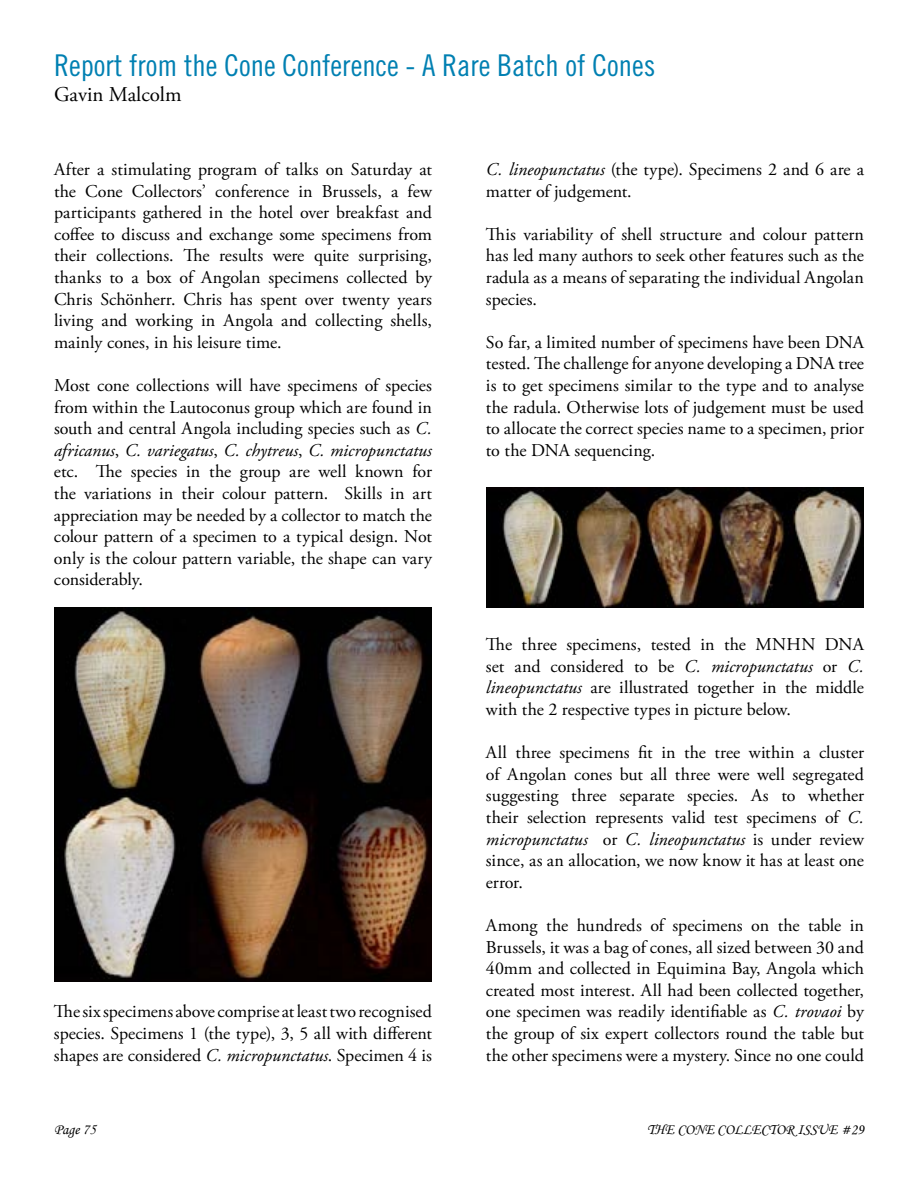
<style>
.page{position:relative;width:918px;height:1188px;background:#fff}
.page>*{position:absolute;margin:0;border:0;box-sizing:border-box;transform-origin:0 0}
.t1{font:30px "Trade Gothic LT Std Cn 18";color:#0080b2}
.t2{font:21px "Adobe Garamond Pro";color:#000}
.t3{font:18px/21.6px "Adobe Garamond Pro";color:#000;text-align:justify}
.t4{font:15px "Monotype Corsiva";color:#000}
.s1{font-style:italic}
</style>
<div class="page">
<img style="left:54px;top:608px;width:378px;height:374px">
<img style="left:486px;top:487px;width:378px;height:120px">
<h1 class="t1" style="left:54px;top:47px;width:603px">Report from the Cone Conference - A Rare Batch of Cones</h1>
<p class="t2" style="left:54px;top:82px;width:129px">Gavin Malcolm</p>
<p class="t3" style="left:54px;top:159px;width:380px">After a stimulating program of talks on Saturday at the Cone Collectors’ conference in Brussels, a few participants gathered in the hotel over breakfast and coffee to discuss and exchange some specimens from their collections. The results were quite surprising, thanks to a box of Angolan specimens collected by Chris Schönherr. Chris has spent over twenty years living and working in Angola and collecting shells, mainly cones, in his leisure time.</p>
<p class="t3" style="left:54px;top:375px;width:380px">Most cone collections will have specimens of species from within the Lautoconus group which are found in south and central Angola including species such as <span class="s1">C. africanus</span>, <span class="s1">C. variegatus</span>, <span class="s1">C. chytreus</span>, <span class="s1">C. micropunctatus </span>etc. The species in the group are well known for the variations in their colour pattern. Skills in art appreciation may be needed by a collector to match the colour pattern of a specimen to a typical design. Not only is the colour pattern variable, the shape can vary considerably.</p>
<p class="t3" style="left:54px;top:1002px;width:380px">The six specimens above comprise at least two recognised species. Specimens 1 (the type), 3, 5 all with different shapes are considered <span class="s1">C. micropunctatus</span>. Specimen 4 is</p>
<p class="t3" style="left:486px;top:159px;width:380px"><span class="s1">C. lineopunctatus</span> (the type). Specimens 2 and 6 are a matter of judgement.</p>
<p class="t3" style="left:486px;top:224px;width:380px">This variability of shell structure and colour pattern has led many authors to seek other features such as the radula as a means of separating the individual Angolan species.</p>
<p class="t3" style="left:486px;top:332px;width:380px">So far, a limited number of specimens have been DNA tested. The challenge for anyone developing a DNA tree is to get specimens similar to the type and to analyse the radula. Otherwise lots of judgement must be used to allocate the correct species name to a specimen, prior to the DNA sequencing.</p>
<p class="t3" style="left:486px;top:634px;width:380px">The three specimens, tested in the MNHN DNA set and considered to be <span class="s1">C. micropunctatus</span> or <span class="s1">C. lineopunctatus</span> are illustrated together in the middle with the 2 respective types in picture below.</p>
<p class="t3" style="left:486px;top:742px;width:380px">All three specimens fit in the tree within a cluster of Angolan cones but all three were well segregated suggesting three separate species. As to whether their selection represents valid test specimens of <span class="s1">C. micropunctatus</span> or <span class="s1">C. lineopunctatus</span> is under review since, as an allocation, we now know it has at least one error.</p>
<p class="t3" style="left:486px;top:915px;width:380px">Among the hundreds of specimens on the table in Brussels, it was a bag of cones, all sized between 30 and 40mm and collected in Equimina Bay, Angola which created most interest. All had been collected together, one specimen was readily identifiable as <span class="s1">C. trovaoi</span> by the group of six expert collectors round the table but the other specimens were a mystery. Since no one could</p>
<p class="t4" style="left:54px;top:1120px;width:44px">Page 75</p>
<p class="t4" style="left:647px;top:1120px;width:218px">THE CONE COLLECTOR ISSUE #29</p>
</div>
